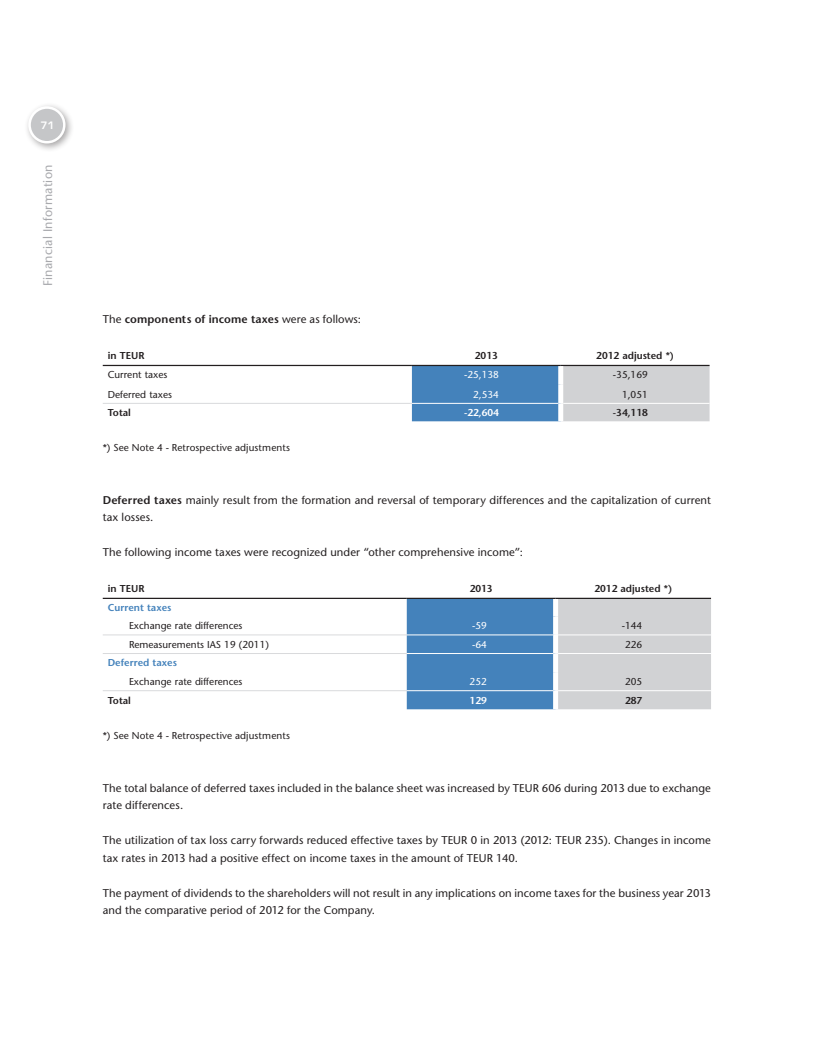
<style>
.page{position:relative;width:815px;height:1063px;background:#fff}
.page>*{position:absolute;margin:0;border:0;box-sizing:border-box;transform-origin:0 0}
.t1{font:12.5px "Stone Sans";letter-spacing:.02em;color:#a8a9ad}
.Fließtext{font:11.25px/17.5px "Stone Sans";letter-spacing:.005em;color:#231f20}
.Fließtext-2{font:600 11.25px "Stone Sans";letter-spacing:.01em;color:#231f20}
.Aufzählungszeichen{font:10px "Stone Sans";color:#231f20}
.Fließtext-3{font:10px "Stone Sans";letter-spacing:.015em;color:#231f20}
.Aufzählungszeichen-2{font:600 10px "Stone Sans";color:#231f20}
.Aufzählungszeichen-3{font:600 10px "Stone Sans";color:#4482bb}
.Aufzählungszeichen-4{font:10px "Stone Sans";color:#fff}
.Aufzählungszeichen-5{font:600 10px "Stone Sans";color:#fff}
.t2{font:600 10px "Eurostile";color:#fff}
.s1{font-weight:400}
.s2{font-weight:600}
</style>
<div class="page">
<div style="left:24px;top:102px;width:51px;height:51px;background:#231f20;opacity:.4"></div>
<div style="left:30px;top:108px;width:34px;height:34px;background:#c5c6c8;border-radius:50%"></div>
<div style="left:28px;top:106px;width:38px;height:38px;border:2px solid #fff;border-radius:50%"></div>
<svg style="left:412px;top:366px;width:298px;height:55px;background:#8aaac7"></svg>
<hr style="left:412px;top:365px;width:149px;height:1px;background:#231f20">
<hr style="left:561px;top:365px;width:149px;height:1px;background:#231f20">
<hr style="left:103px;top:403px;width:309px;height:1px;background:#d9dadc">
<hr style="left:412px;top:403px;width:146px;height:1px;background:#fff">
<hr style="left:563px;top:403px;width:147px;height:1px;background:#fff">
<hr style="left:103px;top:365px;width:309px;height:1px;background:#231f20">
<div style="left:558px;top:366px;width:5px;height:19px;background:#fff"></div>
<div style="left:558px;top:385px;width:5px;height:18px;background:#fff"></div>
<div style="left:558px;top:403px;width:5px;height:18px;background:#fff"></div>
<svg style="left:407px;top:599px;width:304px;height:110px;background:#8dabc8"></svg>
<hr style="left:407px;top:598px;width:149px;height:1px;background:#231f20">
<hr style="left:556px;top:598px;width:155px;height:1px;background:#231f20">
<hr style="left:103px;top:635px;width:304px;height:1px;background:#d9dadc">
<hr style="left:103px;top:653px;width:304px;height:1px;background:#d9dadc">
<hr style="left:407px;top:635px;width:146px;height:1px;background:#fff">
<hr style="left:558px;top:635px;width:153px;height:1px;background:#fff">
<hr style="left:407px;top:653px;width:146px;height:1px;background:#fff">
<hr style="left:558px;top:653px;width:153px;height:1px;background:#fff">
<hr style="left:407px;top:690px;width:146px;height:1px;background:#fff">
<hr style="left:558px;top:690px;width:153px;height:1px;background:#fff">
<hr style="left:103px;top:690px;width:304px;height:1px;background:#d9dadc">
<hr style="left:103px;top:598px;width:304px;height:1px;background:#231f20">
<div style="left:553px;top:599px;width:5px;height:17px;background:#fff"></div>
<div style="left:553px;top:616px;width:5px;height:19px;background:#fff"></div>
<div style="left:553px;top:635px;width:5px;height:19px;background:#fff"></div>
<div style="left:553px;top:654px;width:5px;height:18px;background:#fff"></div>
<div style="left:553px;top:672px;width:5px;height:19px;background:#fff"></div>
<div style="left:553px;top:691px;width:5px;height:18px;background:#fff"></div>
<p class="t2" style="left:41px;top:120px;width:16px">71</p>
<p class="t1" style="left:40px;top:286px;width:123px;rotate:-90deg">Financial Information</p>
<p class="Fließtext-2" style="left:103px;top:313px;width:260px"><span class="s1">The</span> components of income taxes <span class="s1">were as follows:</span></p>
<p class="Aufzählungszeichen-2" style="left:108px;top:349px;width:38px">in TEUR</p>
<p class="Aufzählungszeichen-2" style="left:475px;top:349px;width:24px">2013</p>
<p class="Aufzählungszeichen-2" style="left:596px;top:349px;width:79px">2012 adjusted *)</p>
<p class="Aufzählungszeichen" style="left:108px;top:369px;width:61px">Current taxes</p>
<p class="Aufzählungszeichen-4" style="left:464px;top:369px;width:36px">-25,138</p>
<p class="Aufzählungszeichen" style="left:613px;top:369px;width:36px">-35,169</p>
<p class="Aufzählungszeichen" style="left:108px;top:388px;width:66px">Deferred taxes</p>
<p class="Aufzählungszeichen-4" style="left:473px;top:388px;width:27px">2,534</p>
<p class="Aufzählungszeichen" style="left:622px;top:388px;width:27px">1,051</p>
<p class="Aufzählungszeichen-2" style="left:108px;top:407px;width:25px">Total</p>
<p class="Aufzählungszeichen-5" style="left:464px;top:407px;width:36px">-22,604</p>
<p class="Aufzählungszeichen-2" style="left:613px;top:407px;width:36px">-34,118</p>
<p class="Fließtext-3" style="left:103px;top:442px;width:189px">*) See Note 4 - Retrospective adjustments</p>
<p class="Fließtext" style="left:103px;top:491px;width:610px"><span class="s2">Deferred taxes</span> mainly result from the formation and reversal of temporary differences and the capitalization of current tax losses.</p>
<p class="Fließtext" style="left:103px;top:544px;width:422px">The following income taxes were recognized under “other comprehensive income”:</p>
<p class="Aufzählungszeichen-2" style="left:108px;top:582px;width:38px">in TEUR</p>
<p class="Aufzählungszeichen-2" style="left:470px;top:582px;width:24px">2013</p>
<p class="Aufzählungszeichen-2" style="left:594px;top:582px;width:79px">2012 adjusted *)</p>
<p class="Aufzählungszeichen-3" style="left:108px;top:602px;width:65px">Current taxes</p>
<p class="Aufzählungszeichen" style="left:129px;top:620px;width:115px">Exchange rate differences</p>
<p class="Aufzählungszeichen-4" style="left:472px;top:620px;width:16px">-59</p>
<p class="Aufzählungszeichen" style="left:622px;top:620px;width:22px">-144</p>
<p class="Aufzählungszeichen" style="left:129px;top:638px;width:141px">Remeasurements IAS 19 (2011)</p>
<p class="Aufzählungszeichen-4" style="left:472px;top:638px;width:16px">-64</p>
<p class="Aufzählungszeichen" style="left:625px;top:638px;width:19px">226</p>
<p class="Aufzählungszeichen-3" style="left:108px;top:657px;width:71px">Deferred taxes</p>
<p class="Aufzählungszeichen" style="left:129px;top:675px;width:115px">Exchange rate differences</p>
<p class="Aufzählungszeichen-4" style="left:470px;top:675px;width:19px">252</p>
<p class="Aufzählungszeichen" style="left:625px;top:675px;width:19px">205</p>
<p class="Aufzählungszeichen-2" style="left:108px;top:694px;width:25px">Total</p>
<p class="Aufzählungszeichen-5" style="left:470px;top:694px;width:19px">129</p>
<p class="Aufzählungszeichen-2" style="left:625px;top:694px;width:19px">287</p>
<p class="Fließtext-3" style="left:103px;top:730px;width:189px">*) See Note 4 - Retrospective adjustments</p>
<p class="Fließtext" style="left:103px;top:779px;width:610px">The total balance of deferred taxes included in the balance sheet was increased by TEUR 606 during 2013 due to exchange rate differences.</p>
<p class="Fließtext" style="left:103px;top:832px;width:610px">The utilization of tax loss carry forwards reduced effective taxes by TEUR 0 in 2013 (2012: TEUR 235). Changes in income tax rates in 2013 had a positive effect on income taxes in the amount of TEUR 140.</p>
<p class="Fließtext" style="left:103px;top:884px;width:610px">The payment of dividends to the shareholders will not result in any implications on income taxes for the business year 2013 and the comparative period of 2012 for the Company.</p>
</div>
